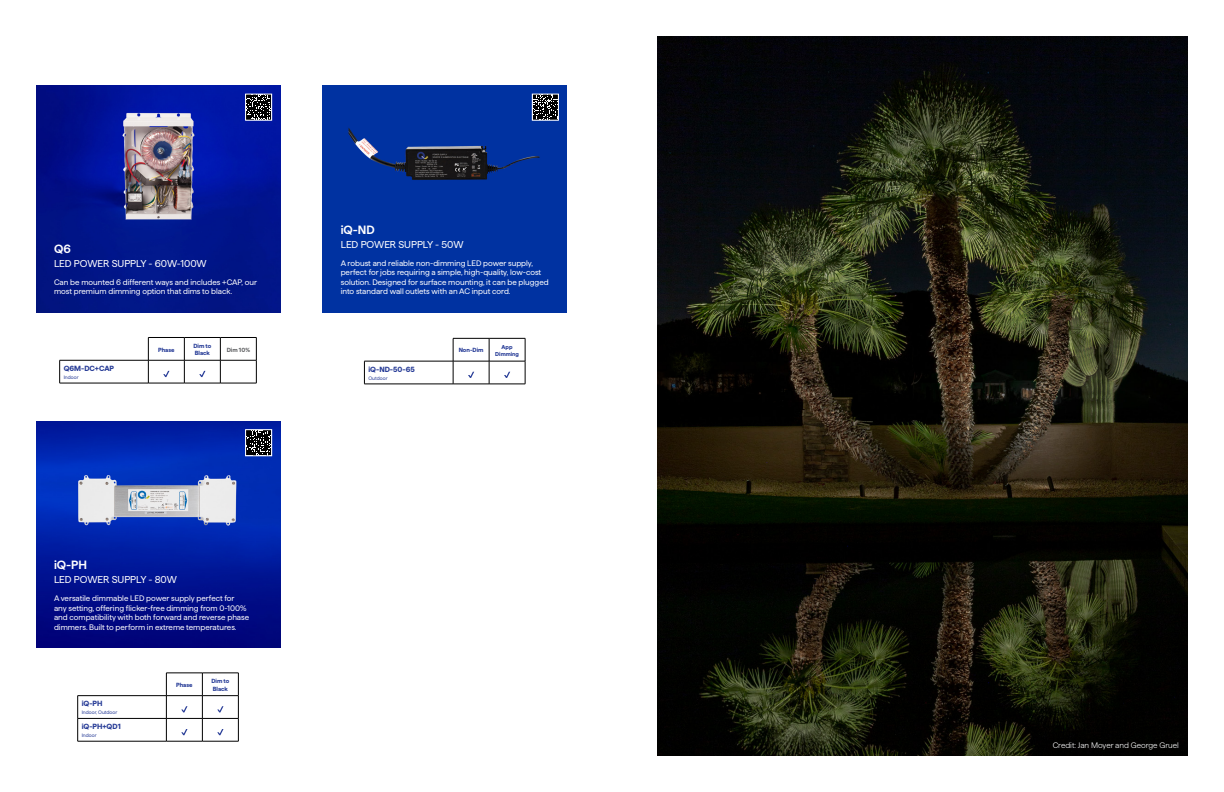
<style>
.page{position:relative;width:1224px;height:792px;background:#fff}
.page>*{position:absolute;margin:0;border:0;box-sizing:border-box;transform-origin:0 0}
.t1{font:600 12px "Haffer";color:#fff}
.t2{font:10px "Haffer";color:#fff}
.t3{font:8px/9.6px "Haffer";color:#fff}
.t4{font:300 8px "Haffer";color:#fff}
.t5{font:700 7.5px "Haffer";color:#273c97}
.t6{font:700 6px/7.2px "Haffer";color:#273c97}
.t7{font:700 6px "Haffer";color:#636466}
.t8{font:700 5.7px/6.8px "Haffer";color:#273c97;text-align:center}
.t9{font:5px "Haffer";color:#273c97}
</style>
<div class="page">
<img style="left:36px;top:86px;width:244px;height:226px">
<img style="left:36px;top:421px;width:244px;height:227px">
<hr style="left:148px;top:337px;width:36px;height:1px;background:#000">
<hr style="left:184px;top:337px;width:36px;height:1px;background:#000">
<hr style="left:220px;top:337px;width:36px;height:1px;background:#000">
<hr style="left:60px;top:360px;width:88px;height:1px;background:#000">
<svg style="left:59px;top:360px;width:1px;height:23px"></svg>
<hr style="left:148px;top:360px;width:36px;height:1px;background:#000">
<svg style="left:148px;top:338px;width:1px;height:45px"></svg>
<hr style="left:184px;top:360px;width:36px;height:1px;background:#000">
<svg style="left:184px;top:338px;width:1px;height:45px"></svg>
<hr style="left:220px;top:360px;width:36px;height:1px;background:#000">
<svg style="left:220px;top:338px;width:1px;height:45px"></svg>
<svg style="left:256px;top:338px;width:1px;height:45px"></svg>
<hr style="left:60px;top:383px;width:88px;height:1px;background:#000">
<hr style="left:148px;top:383px;width:36px;height:1px;background:#000">
<hr style="left:184px;top:383px;width:36px;height:1px;background:#000">
<hr style="left:220px;top:383px;width:36px;height:1px;background:#000">
<svg style="left:163px;top:371px;width:6px;height:6px"></svg>
<svg style="left:199px;top:371px;width:6px;height:6px"></svg>
<hr style="left:166px;top:673px;width:36px;height:1px;background:#000">
<hr style="left:202px;top:673px;width:37px;height:1px;background:#000">
<hr style="left:78px;top:695px;width:88px;height:1px;background:#000">
<hr style="left:166px;top:695px;width:36px;height:1px;background:#000">
<hr style="left:202px;top:695px;width:37px;height:1px;background:#000">
<hr style="left:78px;top:718px;width:88px;height:1px;background:#000">
<svg style="left:78px;top:696px;width:1px;height:45px"></svg>
<hr style="left:166px;top:718px;width:36px;height:1px;background:#000">
<svg style="left:166px;top:673px;width:1px;height:68px"></svg>
<hr style="left:202px;top:718px;width:37px;height:1px;background:#000">
<svg style="left:202px;top:673px;width:1px;height:68px"></svg>
<svg style="left:238px;top:673px;width:1px;height:68px"></svg>
<hr style="left:78px;top:741px;width:88px;height:1px;background:#000">
<hr style="left:166px;top:741px;width:36px;height:1px;background:#000">
<hr style="left:202px;top:741px;width:37px;height:1px;background:#000">
<svg style="left:181px;top:706px;width:7px;height:6px"></svg>
<svg style="left:217px;top:706px;width:7px;height:6px"></svg>
<svg style="left:181px;top:729px;width:7px;height:6px"></svg>
<svg style="left:217px;top:729px;width:7px;height:6px"></svg>
<svg style="left:245px;top:93px;width:28px;height:28px"></svg>
<svg style="left:245px;top:429px;width:28px;height:28px"></svg>
<div style="left:323px;top:86px;width:244px;height:226px;background:#0032a1"></div>
<hr style="left:453px;top:338px;width:36px;height:1px;background:#000">
<hr style="left:489px;top:338px;width:36px;height:1px;background:#000">
<hr style="left:364px;top:361px;width:89px;height:1px;background:#000">
<svg style="left:364px;top:361px;width:1px;height:23px"></svg>
<hr style="left:453px;top:361px;width:36px;height:1px;background:#000">
<svg style="left:453px;top:338px;width:1px;height:46px"></svg>
<hr style="left:489px;top:361px;width:36px;height:1px;background:#000">
<svg style="left:489px;top:338px;width:1px;height:46px"></svg>
<svg style="left:525px;top:338px;width:1px;height:46px"></svg>
<hr style="left:364px;top:384px;width:89px;height:1px;background:#000">
<hr style="left:453px;top:384px;width:36px;height:1px;background:#000">
<hr style="left:489px;top:384px;width:36px;height:1px;background:#000">
<svg style="left:468px;top:372px;width:6px;height:6px"></svg>
<svg style="left:504px;top:372px;width:6px;height:6px"></svg>
<svg style="left:531px;top:93px;width:28px;height:28px"></svg>
<img style="left:657px;top:36px;width:531px;height:719px">
<h1 class="t1" style="left:54px;top:240px;width:18px">Q6</h1>
<p class="t2" style="left:54px;top:256px;width:154px">LED POWER SUPPLY - 60W-100W</p>
<p class="t3" style="left:54px;top:277px;width:204px">Can be mounted 6 different ways and includes +CAP, our most premium dimming option that dims to black.</p>
<p class="t5" style="left:64px;top:363px;width:52px">Q6M-DC+CAP</p>
<p class="t9" style="left:64px;top:374px;width:16px">Indoor</p>
<p class="t6" style="left:158px;top:345px;width:18px">Phase</p>
<p class="t6" style="left:193px;top:342px;width:19px">Dim to<br>Black</p>
<p class="t7" style="left:227px;top:345px;width:25px">Dim 10%</p>
<h1 class="t1" style="left:54px;top:556px;width:34px">iQ-PH</h1>
<p class="t2" style="left:54px;top:573px;width:124px">LED POWER SUPPLY - 80W</p>
<p class="t3" style="left:54px;top:593px;width:197px">A versatile dimmable LED power supply perfect for<br>any setting, offering flicker-free dimming from 0-100% and compatibility with both forward and reverse phase dimmers. Built to perform in extreme temperatures.</p>
<p class="t5" style="left:82px;top:698px;width:22px">iQ-PH</p>
<p class="t9" style="left:82px;top:709px;width:37px">Indoor, Outdoor</p>
<p class="t5" style="left:82px;top:721px;width:41px">iQ-PH+QD1</p>
<p class="t9" style="left:82px;top:732px;width:16px">Indoor</p>
<p class="t6" style="left:176px;top:681px;width:18px">Phase</p>
<p class="t6" style="left:211px;top:677px;width:19px">Dim to<br>Black</p>
<h1 class="t1" style="left:341px;top:221px;width:36px">iQ-ND</h1>
<p class="t2" style="left:341px;top:237px;width:124px">LED POWER SUPPLY - 50W</p>
<p class="t3" style="left:341px;top:257px;width:210px">A robust and reliable non-dimming LED power supply, perfect for jobs requiring a simple, high-quality, low-cost solution. Designed for surface mounting, it can be plugged into standard wall outlets with an AC input cord.</p>
<p class="t5" style="left:368px;top:364px;width:48px">iQ-ND-50-65</p>
<p class="t9" style="left:368px;top:375px;width:20px">Outdoor</p>
<p class="t6" style="left:459px;top:346px;width:26px">Non-Dim</p>
<p class="t8" style="left:495px;top:343px;width:25px">App<br>Dimming</p>
<p class="t4" style="left:1053px;top:740px;width:128px">Credit: Jan Moyer and George Gruel</p>
</div>
